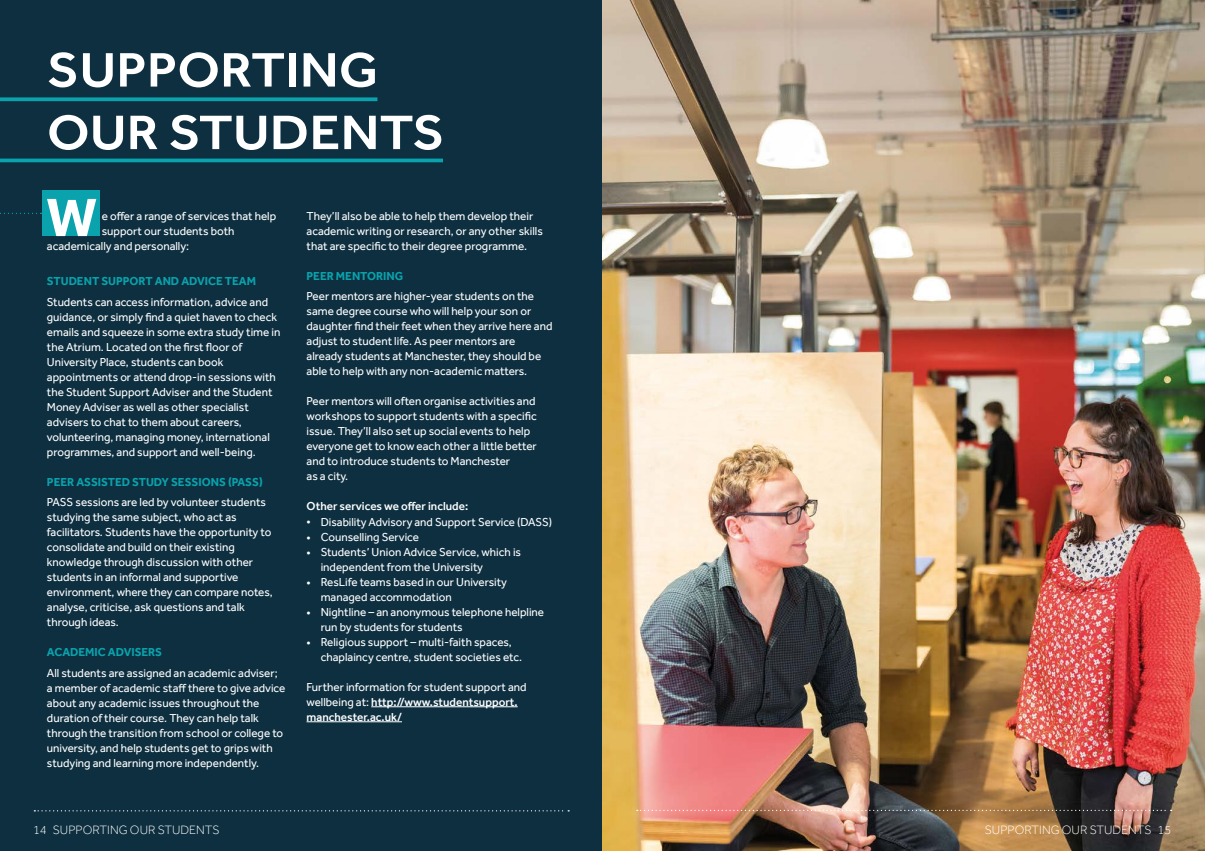
<style>
.page{position:relative;width:1205px;height:851px;background:#fff}
.page>*{position:absolute;margin:0;border:0;box-sizing:border-box;transform-origin:0 0}
.t1{font:700 55.62px "Effra";color:#fff}
.t2{font:500 50px/62.5px "Effra";color:#fff;scale:1.09 1}
.t3{font:300 12.5px "Effra";color:#fff}
.t4{font:11.88px/15px "Effra";color:#fff}
.t5{font:700 11.88px "Effra";color:#0aa2ac}
.t6{font:500 11.88px "Effra";color:#fff}
.s1{font-weight:500}
</style>
<div class="page">
<div style="left:0;top:0;width:602px;height:850px;background:#0d2f40"></div>
<img style="left:602px;top:0;width:603px;height:850px">
<svg style="left:0;top:97px;width:377px;height:4px;background:#0a96a1"></svg>
<svg style="left:0;top:158px;width:443px;height:4px;background:#0a919c"></svg>
<hr style="left:371px;top:706px;width:147px;height:1px;background:#fff">
<hr style="left:306px;top:721px;width:96px;height:1px;background:#fff">
<svg style="left:34px;top:810px;width:535px;height:1px"></svg>
<svg style="left:637px;top:809px;width:534px;height:1px"></svg>
<div style="left:43px;top:190px;width:57px;height:46px;background:#0aa2ac"></div>
<h2 class="t2" style="left:47px;top:38px;width:366px">SUPPORTING<br>OUR STUDENTS</h2>
<h1 class="t1" style="left:46px;top:184px;width:52px">W</h1>
<p class="t4" style="left:102px;top:208px;width:176px">e offer a range of services that help</p>
<p class="t4" style="left:102px;top:223px;width:134px">support our students both</p>
<p class="t4" style="left:47px;top:238px;width:144px">academically and personally:</p>
<p class="t5" style="left:47px;top:274px;width:211px">STUDENT SUPPORT AND ADVICE TEAM</p>
<p class="t4" style="left:47px;top:294px;width:235px">Students can access information, advice and guidance, or simply find a quiet haven to check emails and squeeze in some extra study time in the Atrium. Located on the first floor of University Place, students can book appointments or attend drop-in sessions with the Student Support Adviser and the Student Money Adviser as well as other specialist advisers to chat to them about careers, volunteering, managing money, international programmes, and support and well-being.</p>
<p class="t5" style="left:47px;top:474px;width:217px">PEER ASSISTED STUDY SESSIONS (PASS)</p>
<p class="t4" style="left:47px;top:494px;width:227px">PASS sessions are led by volunteer students studying the same subject, who act as facilitators. Students have the opportunity to consolidate and build on their existing knowledge through discussion with other students in an informal and supportive environment, where they can compare notes, analyse, criticise, ask questions and talk through ideas.</p>
<p class="t5" style="left:47px;top:645px;width:117px">ACADEMIC ADVISERS</p>
<p class="t4" style="left:47px;top:664px;width:240px">All students are assigned an academic adviser; a member of academic staff there to give advice about any academic issues throughout the duration of their course. They can help talk through the transition from school or college to university, and help students get to grips with studying and learning more independently.</p>
<p class="t4" style="left:306px;top:208px;width:238px">They’ll also be able to help them develop their academic writing or research, or any other skills that are specific to their degree programme.</p>
<p class="t5" style="left:306px;top:269px;width:98px">PEER MENTORING</p>
<p class="t4" style="left:306px;top:289px;width:247px">Peer mentors are higher-year students on the same degree course who will help your son or daughter find their feet when they arrive here and adjust to student life. As peer mentors are already students at Manchester, they should be able to help with any non-academic matters.</p>
<p class="t4" style="left:306px;top:394px;width:232px">Peer mentors will often organise activities and workshops to support students with a specific issue. They’ll also set up social events to help everyone get to know each other a little better and to introduce students to Manchester<br>as a city.</p>
<p class="t6" style="left:306px;top:499px;width:163px">Other services we offer include:</p>
<p class="t4" style="left:306px;top:514px;width:247px">• Disability Advisory and Support Service (DASS)</p>
<p class="t4" style="left:306px;top:529px;width:114px">• Counselling Service</p>
<p class="t4" style="left:321px;top:544px;width:202px;text-indent:-14px">• Students’ Union Advice Service, which is independent from the University</p>
<p class="t4" style="left:321px;top:574px;width:188px;text-indent:-14px">• ResLife teams based in our University managed accommodation</p>
<p class="t4" style="left:321px;top:604px;width:225px;text-indent:-14px">• Nightline – an anonymous telephone helpline run by students for students</p>
<p class="t4" style="left:321px;top:634px;width:203px;text-indent:-14px">• Religious support – multi-faith spaces, chaplaincy centre, student societies etc.</p>
<p class="t4" style="left:306px;top:679px;width:222px">Further information for student support and wellbeing at: <span class="s1">http://www.studentsupport. manchester.ac.uk/</span></p>
<p class="t3" style="left:33px;top:822px;width:188px">14 SUPPORTING OUR STUDENTS</p>
<p class="t3" style="left:985px;top:822px;width:188px">SUPPORTING OUR STUDENTS 15</p>
</div>
